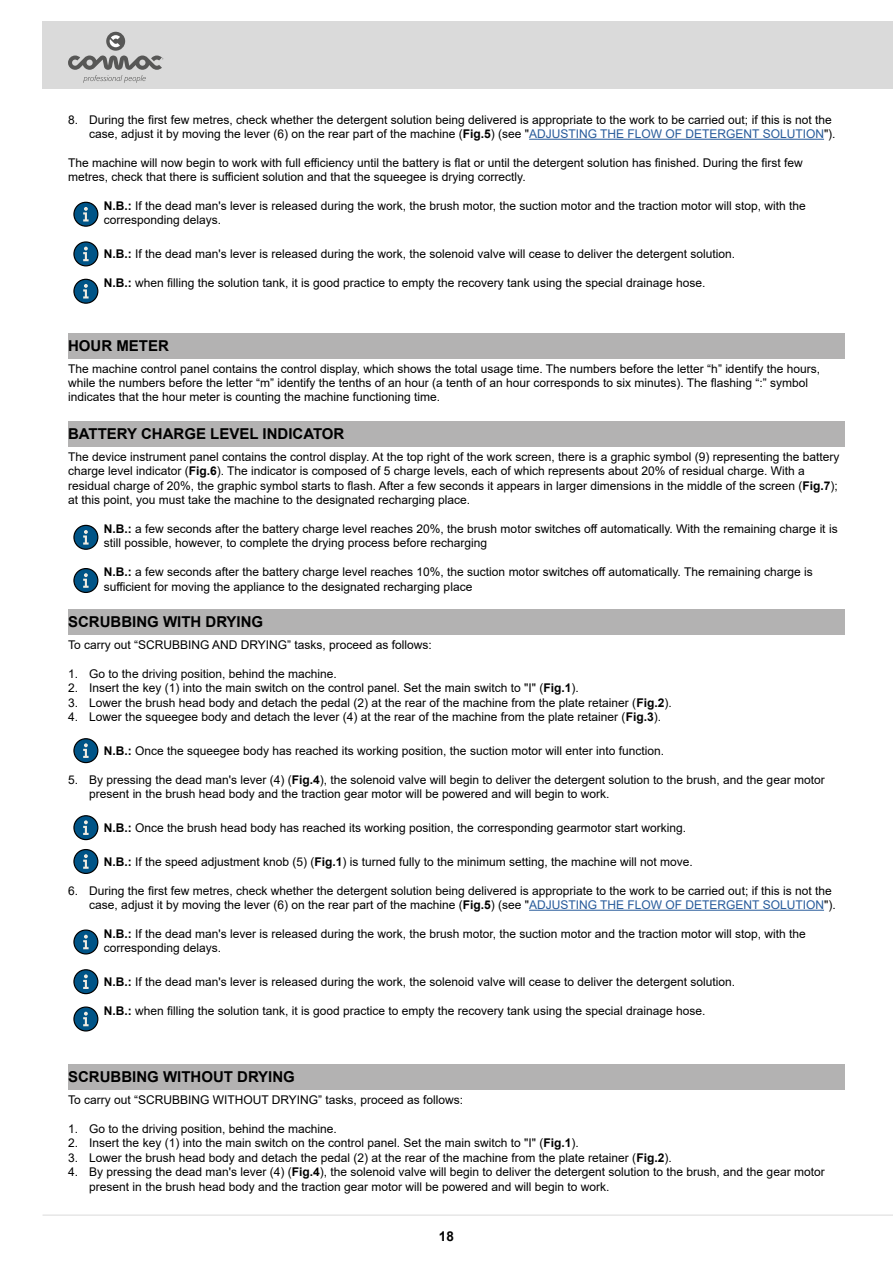
<style>
.page{position:relative;width:893px;height:1263px;background:#fff}
.page>*{position:absolute;margin:0;border:0;box-sizing:border-box;transform-origin:0 0}
.t1{font:700 15px "Arial";color:#000}
.t2{font:700 13.5px "Arial";color:#000}
.t3{font:12px/14.4px "Arial";color:#000}
.s1{font-weight:700}
.s2{color:#275b9b}
</style>
<div class="page">
<div style="left:68px;top:333px;width:776px;height:25px;background:#b3b2b2"></div>
<hr style="left:529px;top:910px;width:295px;height:1px;background:#275b9b">
<div style="left:68px;top:609px;width:776px;height:26px;background:#b3b2b2"></div>
<div style="left:74px;top:739px;width:24px;height:23px;background:#005487;border-radius:50%"></div>
<div style="left:73px;top:738px;width:25px;height:25px;border:1px solid #000;border-radius:50%"></div>
<svg style="left:83px;top:743px;width:6px;height:15px"></svg>
<div style="left:74px;top:816px;width:24px;height:23px;background:#005487;border-radius:50%"></div>
<div style="left:73px;top:815px;width:25px;height:25px;border:1px solid #000;border-radius:50%"></div>
<svg style="left:83px;top:820px;width:6px;height:15px"></svg>
<div style="left:74px;top:849px;width:24px;height:24px;background:#005487;border-radius:50%"></div>
<div style="left:73px;top:849px;width:25px;height:25px;border:1px solid #000;border-radius:50%"></div>
<svg style="left:83px;top:854px;width:6px;height:15px"></svg>
<div style="left:74px;top:930px;width:24px;height:24px;background:#005487;border-radius:50%"></div>
<div style="left:73px;top:929px;width:25px;height:25px;border:1px solid #000;border-radius:50%"></div>
<svg style="left:83px;top:935px;width:6px;height:14px"></svg>
<div style="left:74px;top:970px;width:24px;height:24px;background:#005487;border-radius:50%"></div>
<div style="left:73px;top:969px;width:25px;height:25px;border:1px solid #000;border-radius:50%"></div>
<svg style="left:83px;top:974px;width:6px;height:15px"></svg>
<div style="left:74px;top:1007px;width:24px;height:24px;background:#005487;border-radius:50%"></div>
<div style="left:73px;top:1006px;width:25px;height:25px;border:1px solid #000;border-radius:50%"></div>
<svg style="left:83px;top:1012px;width:6px;height:14px"></svg>
<div style="left:68px;top:421px;width:776px;height:26px;background:#b3b2b2"></div>
<div style="left:74px;top:525px;width:24px;height:24px;background:#005487;border-radius:50%"></div>
<div style="left:73px;top:525px;width:25px;height:25px;border:1px solid #000;border-radius:50%"></div>
<svg style="left:83px;top:530px;width:6px;height:15px"></svg>
<div style="left:74px;top:569px;width:24px;height:23px;background:#005487;border-radius:50%"></div>
<div style="left:73px;top:568px;width:25px;height:25px;border:1px solid #000;border-radius:50%"></div>
<svg style="left:83px;top:573px;width:6px;height:15px"></svg>
<hr style="left:529px;top:139px;width:295px;height:1px;background:#275b9b">
<div style="left:74px;top:202px;width:24px;height:24px;background:#005487;border-radius:50%"></div>
<div style="left:73px;top:202px;width:25px;height:25px;border:1px solid #000;border-radius:50%"></div>
<svg style="left:83px;top:207px;width:6px;height:14px"></svg>
<div style="left:74px;top:242px;width:24px;height:24px;background:#005487;border-radius:50%"></div>
<div style="left:73px;top:241px;width:25px;height:25px;border:1px solid #000;border-radius:50%"></div>
<svg style="left:83px;top:247px;width:6px;height:14px"></svg>
<div style="left:74px;top:279px;width:24px;height:24px;background:#005487;border-radius:50%"></div>
<div style="left:73px;top:279px;width:25px;height:25px;border:1px solid #000;border-radius:50%"></div>
<svg style="left:83px;top:284px;width:6px;height:14px"></svg>
<div style="left:68px;top:1064px;width:776px;height:26px;background:#b3b2b2"></div>
<div style="left:43px;top:21px;width:850px;height:68px;background:#dadada"></div>
<svg style="left:106px;top:32px;width:19px;height:19px"></svg>
<svg style="left:110px;top:35px;width:10px;height:12px"></svg>
<svg style="left:68px;top:56px;width:95px;height:27px"></svg>
<hr style="left:43px;top:1215px;width:850px;height:1px;background:#dadada">
<p class="t3" style="left:89px;top:112px;width:748px;text-indent:-21px">8. During the first few metres, check whether the detergent solution being delivered is appropriate to the work to be carried out; if this is not the case, adjust it by moving the lever (6) on the rear part of the machine (<span class="s1">Fig.5</span>) (see "<span class="s2">ADJUSTING THE FLOW OF DETERGENT SOLUTION</span>").</p>
<p class="t3" style="left:68px;top:155px;width:736px">The machine will now begin to work with full efficiency until the battery is flat or until the detergent solution has finished. During the first few metres, check that there is sufficient solution and that the squeegee is drying correctly.</p>
<p class="t3" style="left:104px;top:198px;width:703px"><span class="s1">N.B.:</span> If the dead man's lever is released during the work, the brush motor, the suction motor and the traction motor will stop, with the corresponding delays.</p>
<p class="t3" style="left:104px;top:247px;width:633px"><span class="s1">N.B.:</span> If the dead man's lever is released during the work, the solenoid valve will cease to deliver the detergent solution.</p>
<p class="t3" style="left:104px;top:275px;width:603px"><span class="s1">N.B.:</span> when filling the solution tank, it is good practice to empty the recovery tank using the special drainage hose.</p>
<p class="t1" style="left:68px;top:335px;width:102px">HOUR METER</p>
<p class="t3" style="left:68px;top:361px;width:753px">The machine control panel contains the control display, which shows the total usage time. The numbers before the letter “h” identify the hours, while the numbers before the letter “m” identify the tenths of an hour (a tenth of an hour corresponds to six minutes). The flashing “:” symbol indicates that the hour meter is counting the machine functioning time.</p>
<p class="t1" style="left:68px;top:423px;width:278px">BATTERY CHARGE LEVEL INDICATOR</p>
<p class="t3" style="left:68px;top:450px;width:773px">The device instrument panel contains the control display. At the top right of the work screen, there is a graphic symbol (9) representing the battery charge level indicator (<span class="s1">Fig.6</span>). The indicator is composed of 5 charge levels, each of which represents about 20% of residual charge. With a residual charge of 20%, the graphic symbol starts to flash. After a few seconds it appears in larger dimensions in the middle of the screen (<span class="s1">Fig.7</span>); at this point, you must take the machine to the designated recharging place.</p>
<p class="t3" style="left:104px;top:522px;width:735px"><span class="s1">N.B.:</span> a few seconds after the battery charge level reaches 20%, the brush motor switches off automatically. With the remaining charge it is still possible, however, to complete the drying process before recharging</p>
<p class="t3" style="left:104px;top:565px;width:710px"><span class="s1">N.B.:</span> a few seconds after the battery charge level reaches 10%, the suction motor switches off automatically. The remaining charge is sufficient for moving the appliance to the designated recharging place</p>
<p class="t1" style="left:68px;top:611px;width:197px">SCRUBBING WITH DRYING</p>
<p class="t3" style="left:68px;top:638px;width:365px">To carry out “SCRUBBING AND DRYING” tasks, proceed as follows:</p>
<p class="t3" style="left:68px;top:666px;width:270px">1. Go to the driving position, behind the machine.</p>
<p class="t3" style="left:68px;top:681px;width:512px">2. Insert the key (1) into the main switch on the control panel. Set the main switch to "I" (<span class="s1">Fig.1</span>).</p>
<p class="t3" style="left:68px;top:695px;width:605px">3. Lower the brush head body and detach the pedal (2) at the rear of the machine from the plate retainer (<span class="s1">Fig.2</span>).</p>
<p class="t3" style="left:68px;top:710px;width:594px">4. Lower the squeegee body and detach the lever (4) at the rear of the machine from the plate retainer (<span class="s1">Fig.3</span>).</p>
<p class="t3" style="left:104px;top:743px;width:562px"><span class="s1">N.B.:</span> Once the squeegee body has reached its working position, the suction motor will enter into function.</p>
<p class="t3" style="left:89px;top:772px;width:737px;text-indent:-21px">5. By pressing the dead man's lever (4) (<span class="s1">Fig.4</span>), the solenoid valve will begin to deliver the detergent solution to the brush, and the gear motor present in the brush head body and the traction gear motor will be powered and will begin to work.</p>
<p class="t3" style="left:104px;top:820px;width:584px"><span class="s1">N.B.:</span> Once the brush head body has reached its working position, the corresponding gearmotor start working.</p>
<p class="t3" style="left:104px;top:854px;width:590px"><span class="s1">N.B.:</span> If the speed adjustment knob (5) (<span class="s1">Fig.1</span>) is turned fully to the minimum setting, the machine will not move.</p>
<p class="t3" style="left:89px;top:883px;width:748px;text-indent:-21px">6. During the first few metres, check whether the detergent solution being delivered is appropriate to the work to be carried out; if this is not the case, adjust it by moving the lever (6) on the rear part of the machine (<span class="s1">Fig.5</span>) (see "<span class="s2">ADJUSTING THE FLOW OF DETERGENT SOLUTION</span>").</p>
<p class="t3" style="left:104px;top:926px;width:703px"><span class="s1">N.B.:</span> If the dead man's lever is released during the work, the brush motor, the suction motor and the traction motor will stop, with the corresponding delays.</p>
<p class="t3" style="left:104px;top:974px;width:633px"><span class="s1">N.B.:</span> If the dead man's lever is released during the work, the solenoid valve will cease to deliver the detergent solution.</p>
<p class="t3" style="left:104px;top:1003px;width:603px"><span class="s1">N.B.:</span> when filling the solution tank, it is good practice to empty the recovery tank using the special drainage hose.</p>
<p class="t1" style="left:68px;top:1066px;width:228px">SCRUBBING WITHOUT DRYING</p>
<p class="t3" style="left:68px;top:1092px;width:396px">To carry out “SCRUBBING WITHOUT DRYING” tasks, proceed as follows:</p>
<p class="t3" style="left:68px;top:1121px;width:270px">1. Go to the driving position, behind the machine.</p>
<p class="t3" style="left:68px;top:1136px;width:512px">2. Insert the key (1) into the main switch on the control panel. Set the main switch to "I" (<span class="s1">Fig.1</span>).</p>
<p class="t3" style="left:68px;top:1150px;width:605px">3. Lower the brush head body and detach the pedal (2) at the rear of the machine from the plate retainer (<span class="s1">Fig.2</span>).</p>
<p class="t3" style="left:89px;top:1164px;width:737px;text-indent:-21px">4. By pressing the dead man's lever (4) (<span class="s1">Fig.4</span>), the solenoid valve will begin to deliver the detergent solution to the brush, and the gear motor present in the brush head body and the traction gear motor will be powered and will begin to work.</p>
<p class="t2" style="left:439px;top:1227px;width:17px">18</p>
</div>
